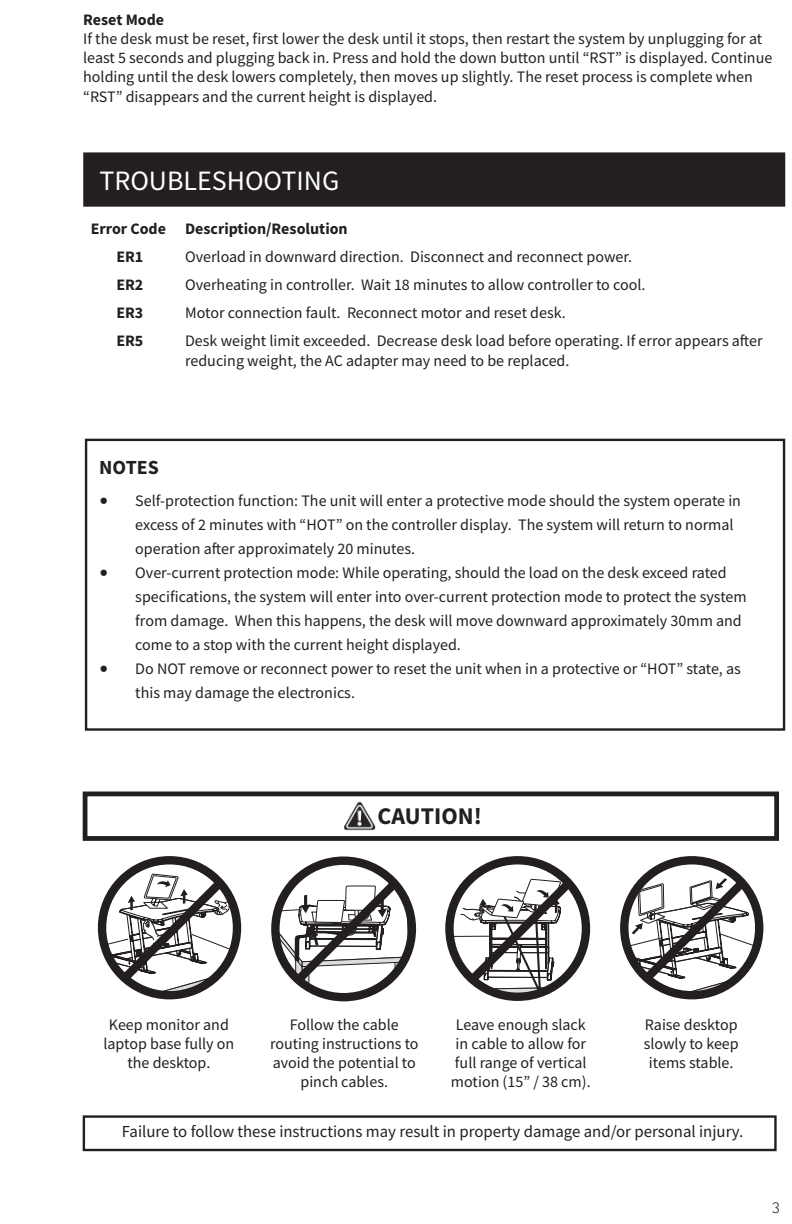
<style>
.page{position:relative;width:792px;height:1224px;background:#fff}
.page>*{position:absolute;margin:0;border:0;box-sizing:border-box;transform-origin:0 0}
.t1{font:28px "Source Sans Pro";color:#fff}
.t2{font:700 24px "Source Sans Pro";color:#231f20}
.t3{font:700 20px "Source Sans Pro";color:#231f20}
.t4{font:16.8px "Source Sans Pro";color:#231f20}
.t5{font:16px/19.2px "Source Sans Pro";color:#231f20}
.t6{font:700 16px "Source Sans Pro";color:#231f20}
.t7{font:300 16px "Inter Face";color:#231f20}
.s1{font-family:"Minion Pro";font-size:24px}
</style>
<div class="page">
<div style="left:85px;top:439px;width:700px;height:292px;border:2px solid #231f20"></div>
<div style="left:84px;top:154px;width:700px;height:51px;background:#231f20"></div>
<div style="left:83px;top:152px;width:702px;height:55px;border:2px solid #231f20"></div>
<img style="left:344px;top:801px;width:32px;height:30px">
<div style="left:83px;top:792px;width:696px;height:49px;border:5px solid #231f20"></div>
<div style="left:83px;top:1115px;width:694px;height:36px;border:2px solid #231f20"></div>
<svg style="left:620px;top:856px;width:144px;height:144px"></svg>
<svg style="left:97px;top:856px;width:145px;height:144px"></svg>
<svg style="left:450px;top:871px;width:134px;height:126px"></svg>
<div style="left:445px;top:856px;width:145px;height:145px;border:8px solid #231f20;border-radius:50%"></div>
<svg style="left:271px;top:856px;width:146px;height:146px"></svg>
<p class="t6" style="left:83px;top:9px;width:83px">Reset Mode</p>
<p class="t5" style="left:83px;top:29px;width:691px">If the desk must be reset, first lower the desk until it stops, then restart the system by unplugging for at least 5 seconds and plugging back in. Press and hold the down button until “RST” is displayed. Continue holding until the desk lowers completely, then moves up slightly. The reset process is complete when “RST” disappears and the current height is displayed.</p>
<p class="t1" style="left:99px;top:162px;width:241px">TROUBLESHOOTING</p>
<p class="t6" style="left:91px;top:218px;width:77px">Error Code</p>
<p class="t6" style="left:185px;top:218px;width:164px">Description/Resolution</p>
<p class="t6" style="left:116px;top:246px;width:29px">ER1</p>
<p class="t5" style="left:185px;top:247px;width:448px">Overload in downward direction. Disconnect and reconnect power.</p>
<p class="t6" style="left:116px;top:274px;width:29px">ER2</p>
<p class="t5" style="left:185px;top:275px;width:462px">Overheating in controller. Wait 18 minutes to allow controller to cool.</p>
<p class="t6" style="left:116px;top:302px;width:29px">ER3</p>
<p class="t5" style="left:185px;top:303px;width:382px">Motor connection fault. Reconnect motor and reset desk.</p>
<p class="t6" style="left:116px;top:330px;width:29px">ER5</p>
<p class="t5" style="left:185px;top:331px;width:579px">Desk weight limit exceeded. Decrease desk load before operating. If error appears after reducing weight, the AC adapter may need to be replaced.</p>
<p class="t3" style="left:99px;top:454px;width:61px">NOTES</p>
<p class="t5" style="left:135px;top:488px;width:607px;line-height:24px;text-indent:-36px"><span class="s1">•</span> Self-protection function: The unit will enter a protective mode should the system operate in excess of 2 minutes with “HOT” on the controller display. The system will return to normal operation after approximately 20 minutes.</p>
<p class="t5" style="left:135px;top:560px;width:613px;line-height:24px;text-indent:-36px"><span class="s1">•</span> Over-current protection mode: While operating, should the load on the desk exceed rated specifications, the system will enter into over-current protection mode to protect the system from damage. When this happens, the desk will move downward approximately 30mm and come to a stop with the current height displayed.</p>
<p class="t5" style="left:135px;top:656px;width:607px;line-height:24px;text-indent:-36px"><span class="s1">•</span> Do NOT remove or reconnect power to reset the unit when in a protective or “HOT” state, as this may damage the electronics.</p>
<p class="t2" style="left:377px;top:799px;width:106px">CAUTION!</p>
<p class="t5" style="left:103px;top:1015px;width:132px;text-align:center">Keep monitor and laptop base fully on the desktop.</p>
<p class="t5" style="left:451px;top:1015px;width:141px;text-align:center">Leave enough slack in cable to allow for full range of vertical motion (15” / 38 cm).</p>
<p class="t5" style="left:270px;top:1015px;width:150px;text-align:center">Follow the cable routing instructions to avoid the potential to pinch cables.</p>
<p class="t5" style="left:644px;top:1015px;width:97px;text-align:center">Raise desktop slowly to keep items stable.</p>
<p class="t4" style="left:122px;top:1121px;width:623px">Failure to follow these instructions may result in property damage and/or personal injury.</p>
<p class="t7" style="left:772px;top:1198px;width:10px">3</p>
</div>
